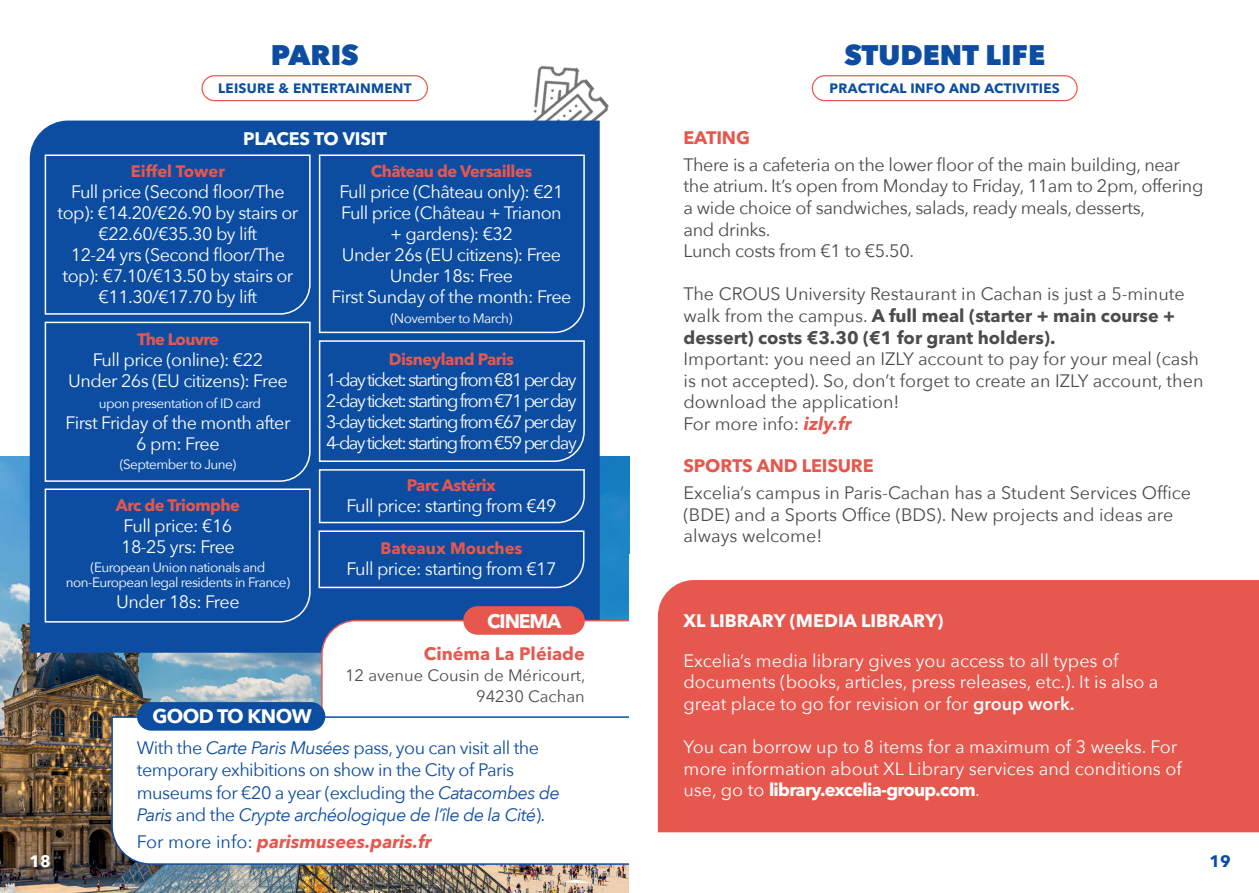
<style>
.page{position:relative;width:1259px;height:893px;background:#fff}
.page>*{position:absolute;margin:0;border:0;box-sizing:border-box;transform-origin:0 0}
.t1{font:800 28.35px "Avenir Next";color:#0d4da1}
.t2{font:700 19.5px "Avenir Next";letter-spacing:-.03em;color:#fff}
.t3{font:700 19.5px "Avenir Next LT Pro";letter-spacing:-.06em;color:#fff}
.t4{font:18px/21px "Avenir Next";letter-spacing:-.03em;color:#fff;text-align:center}
.t5{font:18px/21.6px "Avenir Next";color:#4b4c4d}
.t6{font:18px/21.6px "Avenir Next";color:#fff}
.t7{font:18px/21.6px "Avenir Next";letter-spacing:-.02em;color:#4b4c4d}
.t8{font:18px/22.5px "Avenir Next";letter-spacing:-.03em;color:#0d4da1}
.t9{font:700 18px/21.6px "Avenir Next LT Pro";color:#4b4c4d}
.t10{font:700 18px "Avenir Next LT Pro";letter-spacing:-.01em;color:#fff}
.t11{font:700 18px "Avenir Next LT Pro";letter-spacing:-.04em;color:#fff}
.t12{font:italic 700 18px "Avenir Next";color:#e6584e}
.t13{font:700 18px "Avenir Next LT Pro";letter-spacing:-.01em;color:#e6584e}
.t14{font:700 18px "Avenir Next LT Pro";color:#e6594e}
.t15{font:700 16.5px "Avenir Next LT Pro";letter-spacing:-.03em;color:#e6584e}
.t16{font:16.5px/21px "Avenir Next";color:#4b4c4d;text-align:right}
.t17{font:700 16.5px "Avenir Next LT Pro";color:#e6584e}
.t18{font:700 16.5px "Avenir Next LT Pro";color:#fff}
.t19{font:700 16.5px "Avenir Next LT Pro";color:#0d4da1}
.t20{font:13.5px/15px "Avenir Next";letter-spacing:-.04em;color:#fff;text-align:center}
.t21{font:700 13.5px "Avenir Next LT Pro";letter-spacing:.02em;color:#0d4da1}
.s1{font-family:"Avenir Next";font-weight:400}
.s2{font-weight:700;font-style:italic;color:#e6584e}
.s3{font-weight:600}
.s4{font-style:italic}
.s5{font-weight:400;font-style:normal;color:#0d4da1}
</style>
<div class="page">
<img style="left:0;top:456px;width:629px;height:437px">
<div style="left:812px;top:75px;width:265px;height:26px;border:1px solid #e6584e;border-radius:12px"></div>
<img style="left:500px;top:66px;width:109px;height:55px">
<div style="left:30px;top:121px;width:570px;height:532px;background:#0d4da1"></div>
<div style="left:201px;top:75px;width:227px;height:26px;border:1px solid #e6584e;border-radius:12px"></div>
<div style="left:44px;top:321px;width:267px;height:302px;background:#0d4da1"></div>
<svg style="left:318px;top:530px;width:267px;height:59px;background:#1a57a6"></svg>
<div style="left:318px;top:340px;width:267px;height:184px;background:#0d4da1"></div>
<div style="left:44px;top:154px;width:267px;height:161px;background:#0d4da1"></div>
<div style="left:318px;top:154px;width:267px;height:180px;background:#0d4da1"></div>
<svg style="left:320px;top:619px;width:309px;height:97px"></svg>
<div style="left:463px;top:606px;width:122px;height:29px;background:#e6584e;border-radius:14px"></div>
<svg style="left:111px;top:716px;width:518px;height:149px"></svg>
<div style="left:658px;top:580px;width:601px;height:252px;background:#e6584e"></div>
<div style="left:137px;top:702px;width:188px;height:29px;background:#0d4da1;border-radius:14px"></div>
<h1 class="t1" style="left:271px;top:37px;width:89px">PARIS</h1>
<p class="t21" style="left:218px;top:80px;width:195px">LEISURE &amp; ENTERTAINMENT</p>
<h1 class="t1" style="left:844px;top:37px;width:202px">STUDENT LIFE</h1>
<p class="t21" style="left:829px;top:80px;width:232px">PRACTICAL INFO AND ACTIVITIES</p>
<p class="t10" style="left:243px;top:128px;width:145px">PLACES TO VISIT</p>
<p class="t17" style="left:131px;top:161px;width:96px">Eiffel Tower</p>
<p class="t4" style="left:58px;top:181px;width:242px">Full price (Second floor/The top): €14.20/€26.90 by stairs or €22.60/€35.30 by lift<br>12-24 yrs (Second floor/The top): €7.10/€13.50 by stairs or €11.30/€17.70 by lift</p>
<p class="t15" style="left:137px;top:329px;width:83px">The Louvre</p>
<p class="t4" style="left:68px;top:349px;width:221px">Full price (online): €22<br>Under 26s (EU citizens): Free</p>
<p class="t20" style="left:99px;top:395px;width:164px">upon presentation of ID card</p>
<p class="t4" style="left:65px;top:412px;width:226px">First Friday of the month after<br>6 pm: Free</p>
<p class="t20" style="left:120px;top:456px;width:118px">(September to June)</p>
<p class="t15" style="left:116px;top:495px;width:126px">Arc de Triomphe</p>
<p class="t4" style="left:121px;top:514px;width:115px;text-align:left">Full price: €16<br>18-25 yrs: Free</p>
<p class="t20" style="left:66px;top:559px;width:226px">(European Union nationals and non-European legal residents in France)</p>
<p class="t4" style="left:116px;top:590px;width:125px">Under 18s: Free</p>
<p class="t15" style="left:371px;top:161px;width:163px">Château de Versailles</p>
<p class="t4" style="left:331px;top:181px;width:241px">Full price (Château only): €21<br>Full price (Château + Trianon<br>+ gardens): €32<br>Under 26s (EU citizens): Free<br>Under 18s: Free<br>First Sunday of the month: Free</p>
<p class="t20" style="left:390px;top:310px;width:124px">(November to March)</p>
<p class="t15" style="left:389px;top:349px;width:127px">Disneyland Paris</p>
<p class="t4" style="left:326px;top:368px;width:252px;text-align:justify">1-day ticket: starting from €81 per day 2-day ticket: starting from €71 per day 3-day ticket: starting from €67 per day 4-day ticket: starting from €59 per day</p>
<p class="t15" style="left:407px;top:475px;width:91px">Parc Astérix</p>
<p class="t4" style="left:346px;top:494px;width:212px">Full price: starting from €49</p>
<p class="t17" style="left:380px;top:538px;width:143px">Bateaux Mouches</p>
<p class="t4" style="left:346px;top:557px;width:212px">Full price: starting from €17</p>
<p class="t13" style="left:683px;top:126px;width:68px">EATING</p>
<p class="t7" style="left:683px;top:153px;width:521px">There is a cafeteria on the lower floor of the main building, near the atrium. It’s open from Monday to Friday, 11am to 2pm, offering a wide choice of sandwiches, salads, ready meals, desserts,<br>and drinks.<br>Lunch costs from €1 to €5.50.</p>
<p class="t5" style="left:683px;top:282px;width:503px">The CROUS University Restaurant in Cachan is just a 5-minute</p>
<p class="t9" style="left:683px;top:305px;width:493px"><span class="s1">walk from the campus.</span> A full meal (starter + main course + dessert) costs €3.30 (€1 for grant holders).</p>
<p class="t5" style="left:683px;top:347px;width:521px">Important: you need an IZLY account to pay for your meal (cash is not accepted). So, don’t forget to create an IZLY account, then download the application!<br>For more info: <span class="s2">izly.fr</span></p>
<p class="t13" style="left:683px;top:455px;width:192px">SPORTS AND LEISURE</p>
<p class="t5" style="left:683px;top:481px;width:509px">Excelia’s campus in Paris-Cachan has a Student Services Office (BDE) and a Sports Office (BDS). New projects and ideas are always welcome!</p>
<p class="t18" style="left:29px;top:851px;width:23px">18</p>
<p class="t3" style="left:487px;top:609px;width:76px">CINEMA</p>
<p class="t10" style="left:683px;top:610px;width:261px">XL LIBRARY (MEDIA LIBRARY)</p>
<p class="t6" style="left:683px;top:649px;width:476px">Excelia’s media library gives you access to all types of documents (books, articles, press releases, etc.). It is also a great place to go for revision or for <span class="s3">group work.</span></p>
<p class="t6" style="left:683px;top:735px;width:500px">You can borrow up to 8 items for a maximum of 3 weeks. For more information about XL Library services and conditions of</p>
<p class="t11" style="left:683px;top:779px;width:298px"><span class="s1">use, go to</span> library.excelia-group.com<span class="s1">.</span></p>
<p class="t14" style="left:424px;top:643px;width:162px">Cinéma La Pléiade</p>
<p class="t16" style="left:345px;top:664px;width:242px">12 avenue Cousin de Méricourt,<br>94230 Cachan</p>
<p class="t2" style="left:152px;top:699px;width:161px">GOOD TO KNOW</p>
<p class="t8" style="left:137px;top:736px;width:424px">With the <span class="s4">Carte Paris Musées</span> pass, you can visit all the temporary exhibitions on show in the City of Paris museums for €20 a year (excluding the <span class="s4">Catacombes de Paris</span> and the <span class="s4">Crypte archéologique de l’île de la Cité</span>).</p>
<p class="t12" style="left:137px;top:827px;width:296px"><span class="s5">For more info:</span> parismusees.paris.fr</p>
<p class="t19" style="left:1209px;top:851px;width:23px">19</p>
</div>
